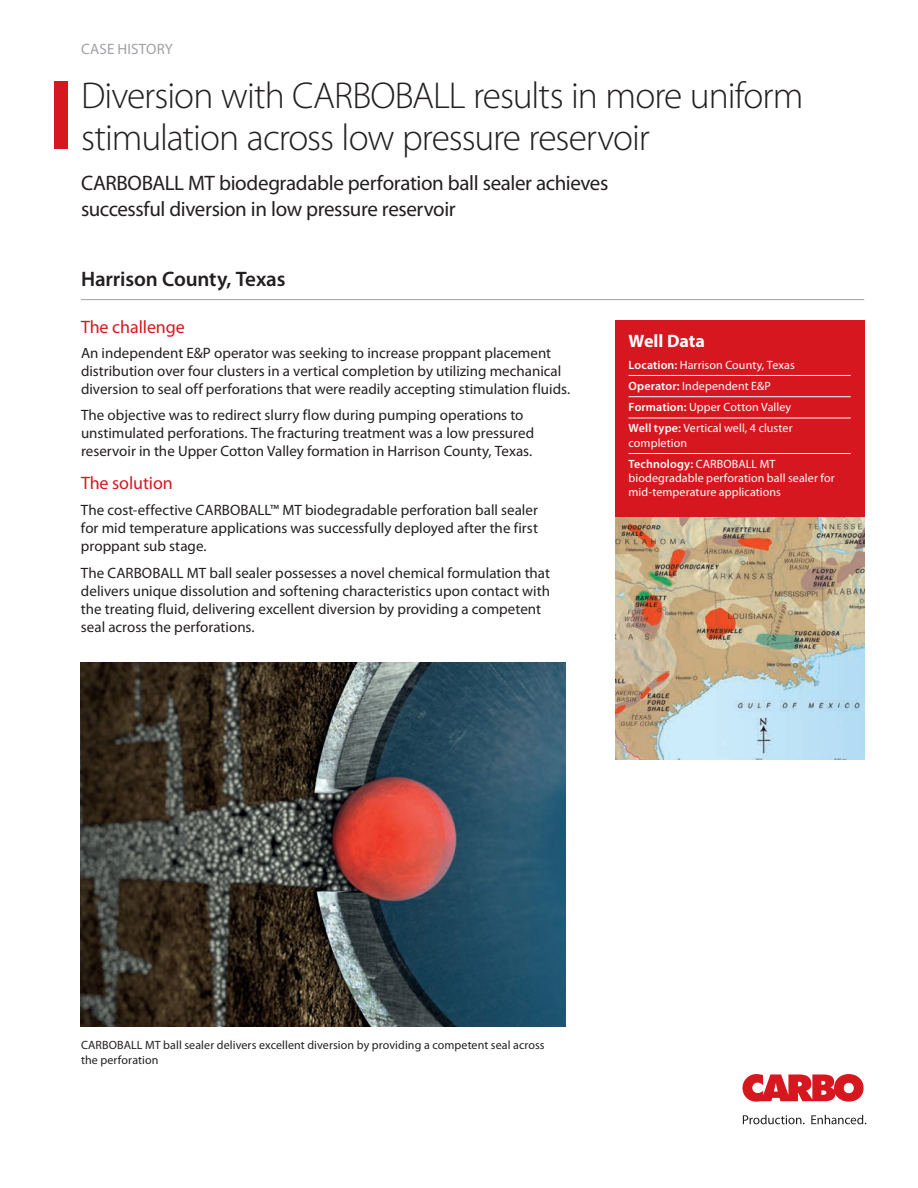
<style>
.page{position:relative;width:918px;height:1188px;background:#fff}
.page>*{position:absolute;margin:0;border:0;box-sizing:border-box;transform-origin:0 0}
.t1{font:300 37.5px/42px "Myriad Pro";letter-spacing:-.025em;color:#231f20}
.t2{font:21px/25.5px "Myriad Pro";letter-spacing:-.02em;color:#231f20}
.t3{font:600 21px "Myriad Pro";letter-spacing:-.01em;color:#231f20}
.t4{font:18px "Myriad Pro";letter-spacing:-.005em;color:#d7171f}
.t5{font:700 18px "Myriad Pro";letter-spacing:-.005em;color:#fff}
.t6{font:15px/18px "Myriad Pro";color:#231f20}
.t7{font:15px "Myriad Pro";letter-spacing:.015em;color:#a0a1a5}
.t8{font:12px/21.3px "Myriad Pro";letter-spacing:.01em;color:#fff}
.t9{font:12px/14.4px "Myriad Pro";letter-spacing:.01em;color:#231f20}
.s1{font-weight:600}
</style>
<div class="page">
<img style="left:615px;top:517px;width:249px;height:242px">
<svg style="left:742px;top:1074px;width:122px;height:28px"></svg>
<svg style="left:743px;top:1115px;width:62px;height:9px"></svg>
<svg style="left:811px;top:1115px;width:55px;height:9px"></svg>
<div style="left:54px;top:81px;width:14px;height:67px;background:#d7171f"></div>
<div style="left:615px;top:320px;width:249px;height:197px;background:#d7171f"></div>
<hr style="left:629px;top:375px;width:222px;height:1px;background:#fff">
<hr style="left:629px;top:396px;width:222px;height:1px;background:#fff">
<hr style="left:629px;top:418px;width:222px;height:1px;background:#fff">
<hr style="left:629px;top:453px;width:222px;height:1px;background:#fff">
<img style="left:81px;top:663px;width:485px;height:363px">
<hr style="left:81px;top:299px;width:783px;height:1px;background:#a0a1a5">
<p class="t7" style="left:81px;top:40px;width:93px">CASE HISTORY</p>
<h1 class="t1" style="left:81px;top:74px;width:724px">Diversion with CARBOBALL results in more uniform stimulation across low pressure reservoir</h1>
<h2 class="t2" style="left:81px;top:170px;width:529px">CARBOBALL MT biodegradable perforation ball sealer achieves successful diversion in low pressure reservoir</h2>
<h2 class="t3" style="left:81px;top:265px;width:206px">Harrison County, Texas</h2>
<p class="t4" style="left:81px;top:316px;width:105px">The challenge</p>
<p class="t6" style="left:81px;top:343px;width:491px">An independent E&amp;P operator was seeking to increase proppant placement distribution over four clusters in a vertical completion by utilizing mechanical diversion to seal off perforations that were readily accepting stimulation fluids.</p>
<p class="t6" style="left:81px;top:406px;width:455px">The objective was to redirect slurry flow during pumping operations to unstimulated perforations. The fracturing treatment was a low pressured reservoir in the Upper Cotton Valley formation in Harrison County, Texas.</p>
<p class="t4" style="left:81px;top:472px;width:93px">The solution</p>
<p class="t6" style="left:81px;top:501px;width:459px;text-align:justify">The cost-effective CARBOBALL™ MT biodegradable perforation ball sealer for mid temperature applications was successfully deployed after the first proppant sub stage.</p>
<p class="t6" style="left:81px;top:563px;width:470px">The CARBOBALL MT ball sealer possesses a novel chemical formulation that delivers unique dissolution and softening characteristics upon contact with the treating fluid, delivering excellent diversion by providing a competent seal across the perforations.</p>
<p class="t5" style="left:629px;top:329px;width:78px">Well Data</p>
<p class="t8" style="left:629px;top:354px;width:168px"><span class="s1">Location:</span> Harrison County, Texas<br><span class="s1">Operator:</span> Independent E&amp;P<br><span class="s1">Formation:</span> Upper Cotton Valley<br><span class="s1">Well type:</span> Vertical well, 4 cluster</p>
<p class="t8" style="left:629px;top:432px;width:148px">completion<br><span class="s1">Technology:</span> CARBOBALL MT</p>
<p class="t8" style="left:629px;top:471px;width:208px;line-height:14.2px">biodegradable perforation ball sealer for mid-temperature applications</p>
<p class="t9" style="left:81px;top:1038px;width:465px">CARBOBALL MT ball sealer delivers excellent diversion by providing a competent seal across the perforation</p>
</div>
